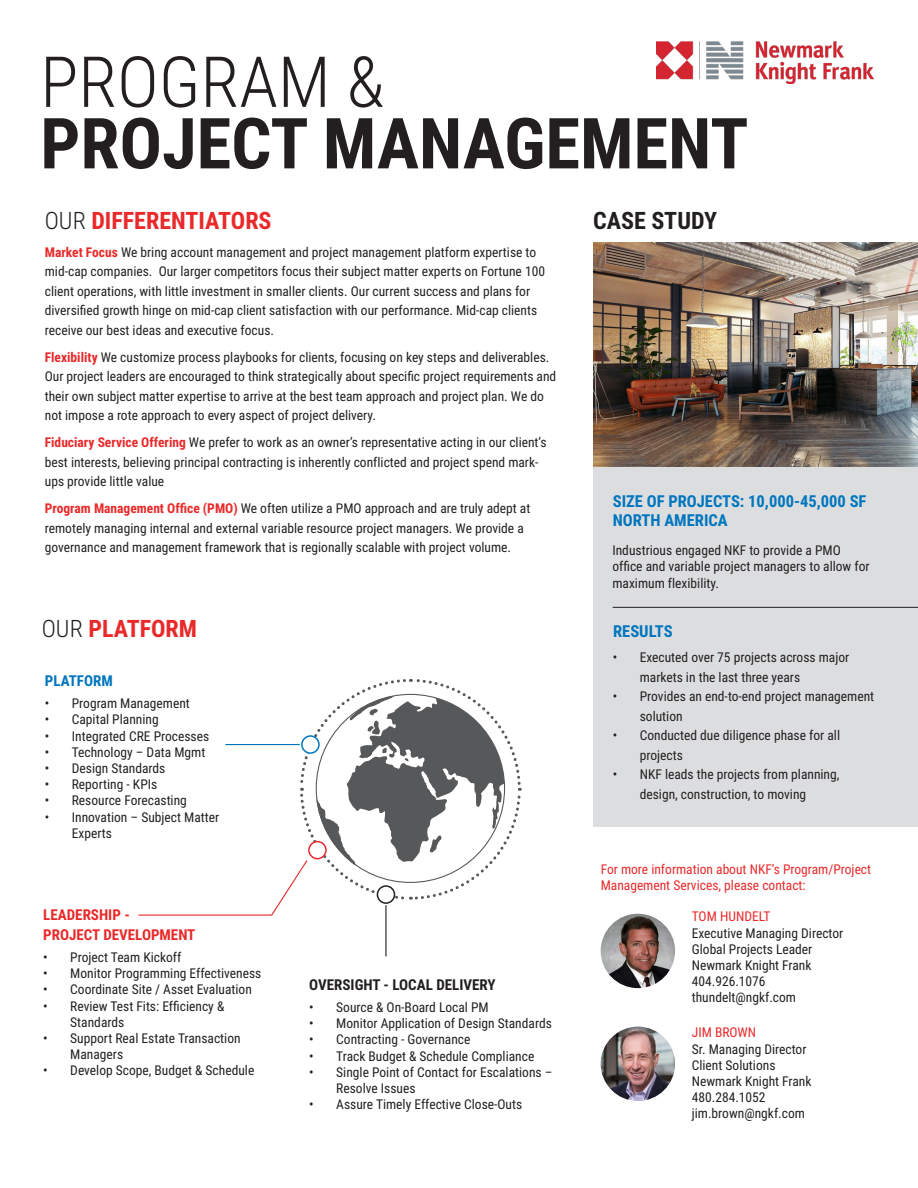
<style>
.page{position:relative;width:918px;height:1188px;background:#fff}
.page>*{position:absolute;margin:0;border:0;box-sizing:border-box;transform-origin:0 0}
.t1{font:700 70.5px "Roboto Condensed";color:#231f20}
.t2{font:300 70.5px "Roboto Condensed";color:#231f20}
.Subhead{font:700 24px "Roboto Condensed";color:#e9292a}
.Subhead-2{font:700 24px "Roboto Condensed";color:#231f20}
.Subhead-3{font:700 16.5px "Roboto Condensed";color:#0076be}
.body{font:700 15px "Roboto Condensed";color:#e9292a}
.body-2{font:700 15px "Roboto Condensed";color:#231f20}
.body-3{font:700 15px "Roboto Condensed";color:#0076be}
.body-4{font:13.5px/19.5px "Roboto Condensed";color:#231f20}
.body-5{font:13.5px/16.2px "Roboto Condensed";color:#e9292a}
.s1{font-weight:300;color:#231f20}
.s2{font-weight:700;color:#e9292a}
</style>
<div class="page">
<div style="left:593px;top:466px;width:325px;height:360px;background:#dcdddf"></div>
<hr style="left:613px;top:607px;width:305px;height:1px;background:#231f20">
<img style="left:601px;top:914px;width:74px;height:74px;border-radius:37px">
<img style="left:601px;top:1027px;width:74px;height:74px;border-radius:37px">
<img style="left:593px;top:243px;width:325px;height:223px">
<img style="left:656px;top:42px;width:218px;height:42px">
<hr style="left:385px;top:905px;width:2px;height:51px;background:#231f20">
<svg style="left:138px;top:678px;width:384px;height:238px"></svg>
<p class="t2" style="left:40px;top:32px;width:346px">PROGRAM &amp;</p>
<p class="t1" style="left:40px;top:94px;width:710px">PROJECT MANAGEMENT</p>
<p class="Subhead" style="left:45px;top:204px;width:228px"><span class="s1">OUR</span> DIFFERENTIATORS</p>
<p class="body-4" style="left:45px;top:242px;width:502px"><span class="s2">Market Focus</span> We bring account management and project management platform expertise to mid-cap companies. Our larger competitors focus their subject matter experts on Fortune 100 client operations, with little investment in smaller clients. Our current success and plans for diversified growth hinge on mid-cap client satisfaction with our performance. Mid-cap clients receive our best ideas and executive focus.</p>
<p class="body-4" style="left:45px;top:347px;width:513px"><span class="s2">Flexibility</span> We customize process playbooks for clients, focusing on key steps and deliverables.<br>Our project leaders are encouraged to think strategically about specific project requirements and their own subject matter expertise to arrive at the best team approach and project plan. We do not impose a rote approach to every aspect of project delivery.</p>
<p class="body-4" style="left:45px;top:432px;width:503px"><span class="s2">Fiduciary Service Offering</span> We prefer to work as an owner’s representative acting in our client’s best interests, believing principal contracting is inherently conflicted and project spend mark&shy;ups provide little value</p>
<p class="body-4" style="left:45px;top:498px;width:487px"><span class="s2">Program Management Office (PMO)</span> We often utilize a PMO approach and are truly adept at remotely managing internal and external variable resource project managers. We provide a governance and management framework that is regionally scalable with project volume.</p>
<p class="Subhead" style="left:42px;top:611px;width:157px"><span class="s1">OUR</span> PLATFORM</p>
<p class="body-3" style="left:45px;top:670px;width:69px">PLATFORM</p>
<p class="body-4" style="left:45px;top:693px;width:147px">• Program Management</p>
<p class="body-4" style="left:45px;top:709px;width:115px">• Capital Planning</p>
<p class="body-4" style="left:45px;top:726px;width:166px">• Integrated CRE Processes</p>
<p class="body-4" style="left:45px;top:742px;width:162px">• Technology – Data Mgmt</p>
<p class="body-4" style="left:45px;top:758px;width:122px">• Design Standards</p>
<p class="body-4" style="left:45px;top:774px;width:114px">• Reporting - KPIs</p>
<p class="body-4" style="left:45px;top:790px;width:144px">• Resource Forecasting</p>
<p class="body-4" style="left:72px;top:808px;width:149px;line-height:16.2px;text-indent:-27px">• Innovation – Subject Matter<br>Experts</p>
<p class="body" style="left:43px;top:904px;width:88px">LEADERSHIP -</p>
<p class="body" style="left:43px;top:924px;width:154px">PROJECT DEVELOPMENT</p>
<p class="body-4" style="left:43px;top:947px;width:140px">• Project Team Kickoff</p>
<p class="body-4" style="left:43px;top:963px;width:220px">• Monitor Programming Effectiveness</p>
<p class="body-4" style="left:43px;top:979px;width:210px">• Coordinate Site / Asset Evaluation</p>
<p class="body-4" style="left:70px;top:997px;width:156px;line-height:16.2px;text-indent:-27px">• Review Test Fits: Efficiency &amp;<br>Standards</p>
<p class="body-4" style="left:70px;top:1030px;width:172px;line-height:16.2px;text-indent:-27px">• Support Real Estate Transaction<br>Managers</p>
<p class="body-4" style="left:43px;top:1060px;width:213px">• Develop Scope, Budget &amp; Schedule</p>
<p class="body-2" style="left:309px;top:974px;width:188px">OVERSIGHT - LOCAL DELIVERY</p>
<p class="body-4" style="left:309px;top:997px;width:181px">• Source &amp; On-Board Local PM</p>
<p class="body-4" style="left:309px;top:1013px;width:244px">• Monitor Application of Design Standards</p>
<p class="body-4" style="left:309px;top:1029px;width:163px">• Contracting - Governance</p>
<p class="body-4" style="left:309px;top:1045px;width:227px">• Track Budget &amp; Schedule Compliance</p>
<p class="body-4" style="left:336px;top:1063px;width:218px;line-height:16.2px;text-indent:-27px">• Single Point of Contact for Escalations –<br>Resolve Issues</p>
<p class="body-4" style="left:309px;top:1094px;width:214px">• Assure Timely Effective Close-Outs</p>
<p class="Subhead-2" style="left:593px;top:204px;width:126px">CASE STUDY</p>
<p class="Subhead-3" style="left:613px;top:489px;width:255px">SIZE OF PROJECTS: 10,000-45,000 SF</p>
<p class="Subhead-3" style="left:613px;top:509px;width:117px">NORTH AMERICA</p>
<p class="body-4" style="left:612px;top:542px;width:259px;line-height:16.2px">Industrious engaged NKF to provide a PMO office and variable project managers to allow for maximum flexibility.</p>
<p class="Subhead-3" style="left:613px;top:619px;width:61px">RESULTS</p>
<p class="body-4" style="left:640px;top:647px;width:211px;text-indent:-27px">• Executed over 75 projects across major markets in the last three years</p>
<p class="body-4" style="left:640px;top:686px;width:236px;text-indent:-27px">• Provides an end-to-end project management solution</p>
<p class="body-4" style="left:640px;top:725px;width:202px;text-indent:-27px">• Conducted due diligence phase for all projects</p>
<p class="body-4" style="left:613px;top:764px;width:228px;text-align:center">• NKF leads the projects from planning, design, construction, to moving</p>
<p class="body-5" style="left:601px;top:861px;width:272px">For more information about NKF’s Program/Project<br>Management Services, please contact:</p>
<p class="body-5" style="left:692px;top:908px;width:80px">TOM HUNDELT</p>
<p class="body-4" style="left:692px;top:923px;width:153px">Executive Managing Director</p>
<p class="body-4" style="left:692px;top:939px;width:122px">Global Projects Leader</p>
<p class="body-4" style="left:692px;top:955px;width:121px">Newmark Knight Frank</p>
<p class="body-4" style="left:692px;top:971px;width:75px">404.926.1076</p>
<p class="body-4" style="left:692px;top:987px;width:106px">thundelt@ngkf.com</p>
<p class="body-5" style="left:692px;top:1024px;width:66px">JIM BROWN</p>
<p class="body-4" style="left:692px;top:1038px;width:116px">Sr. Managing Director</p>
<p class="body-4" style="left:692px;top:1055px;width:85px">Client Solutions</p>
<p class="body-4" style="left:692px;top:1071px;width:121px">Newmark Knight Frank</p>
<p class="body-4" style="left:692px;top:1087px;width:75px">480.284.1052</p>
<p class="body-4" style="left:692px;top:1103px;width:115px">jim.brown@ngkf.com</p>
</div>
